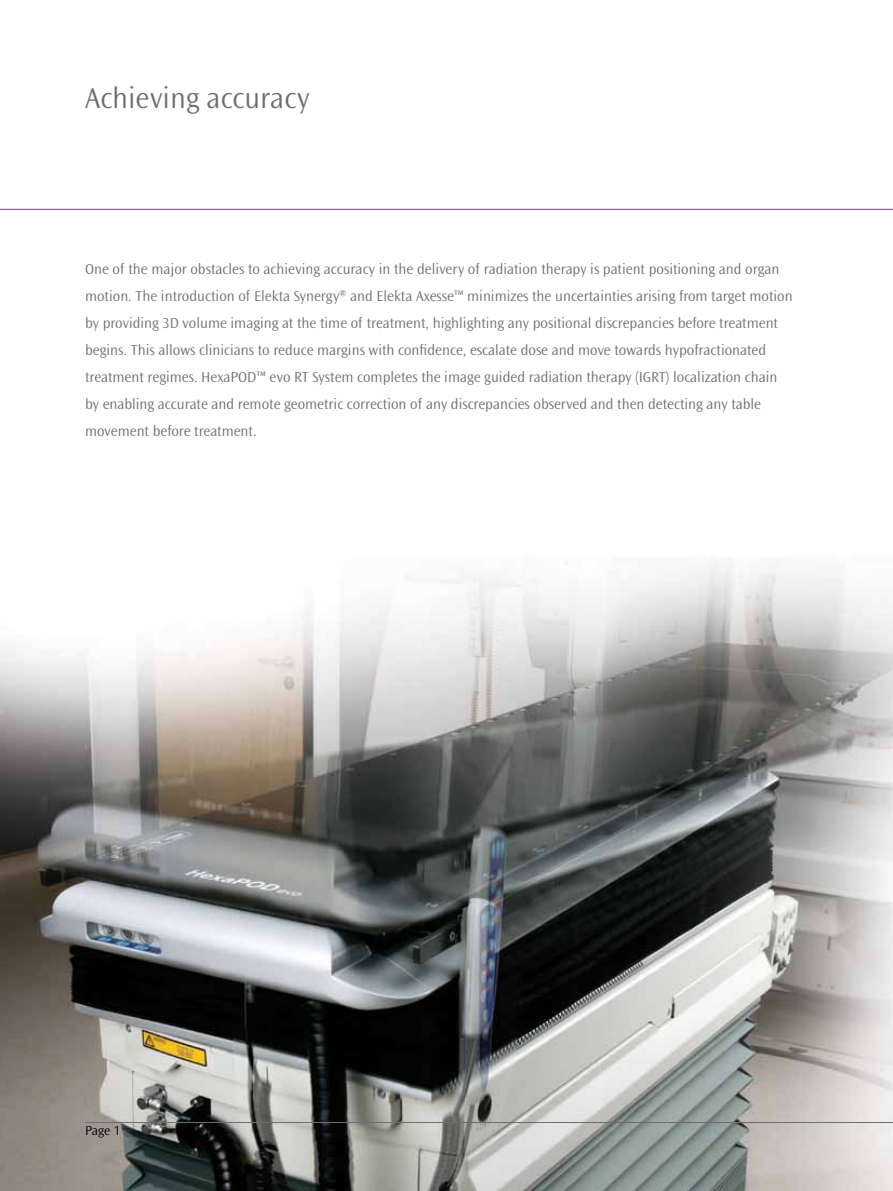
<style>
.page{position:relative;width:893px;height:1191px;background:#fff}
.page>*{position:absolute;margin:0;border:0;box-sizing:border-box;transform-origin:0 0}
.t1{font:300 30px "Ocean Sans";color:#6d6e71}
.t2{font:300 15px/27px "Ocean Sans";color:#6d6e71}
.t3{font:300 13.5px "Ocean Sans";color:#000}
</style>
<div class="page">
<img style="left:0;top:559px;width:893px;height:632px">
<hr style="left:85px;top:1122px;width:808px;height:1px;background:#6d6e71">
<hr style="left:0;top:209px;width:893px;height:1px;background:#7d4199">
<h1 class="t1" style="left:85px;top:81px;width:226px">Achieving accuracy</h1>
<p class="t2" style="left:85px;top:256px;width:709px">One of the major obstacles to achieving accuracy in the delivery of radiation therapy is patient positioning and organ motion. The introduction of Elekta Synergy® and Elekta Axesse™ minimizes the uncertainties arising from target motion by providing 3D volume imaging at the time of treatment, highlighting any positional discrepancies before treatment begins. This allows clinicians to reduce margins with confidence, escalate dose and move towards hypofractionated treatment regimes. HexaPOD™ evo RT System completes the image guided radiation therapy (IGRT) localization chain by enabling accurate and remote geometric correction of any discrepancies observed and then detecting any table movement before treatment.</p>
<p class="t3" style="left:85px;top:1123px;width:37px">Page 1</p>
</div>
